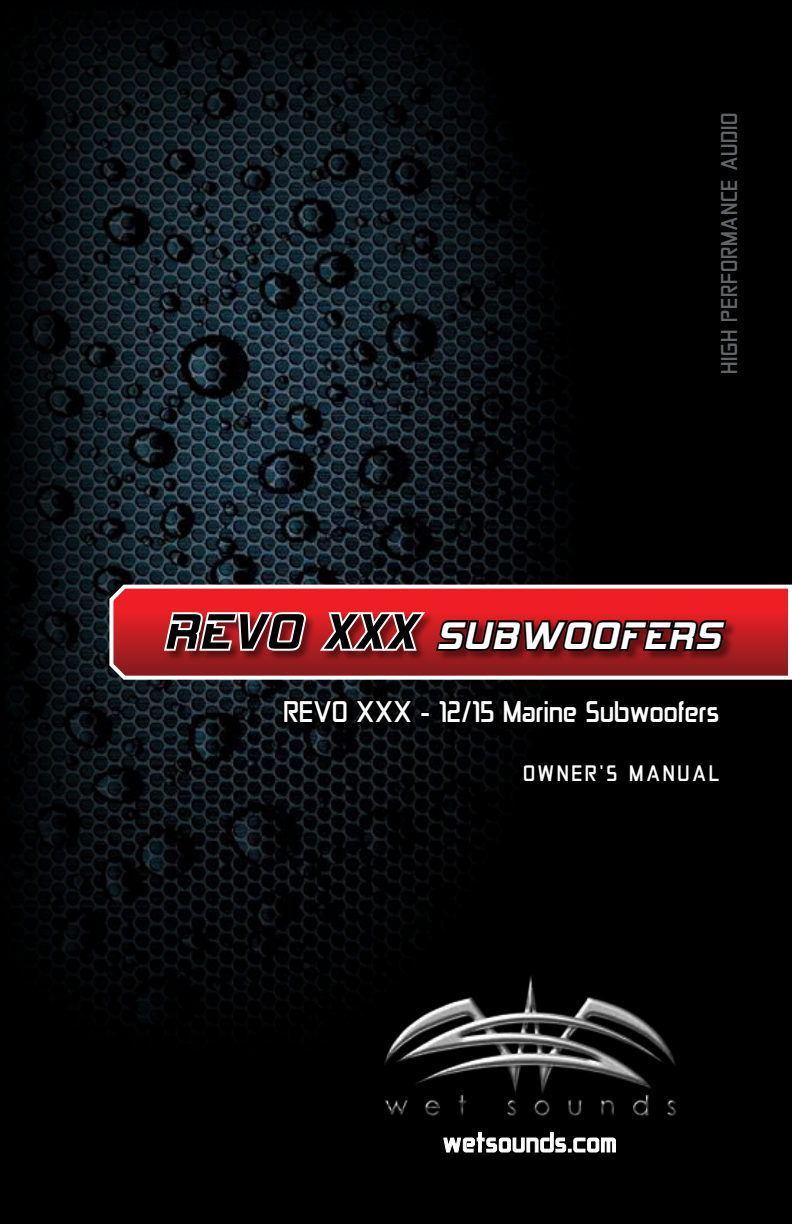
<style>
.page{position:relative;width:792px;height:1224px;background:#000}
.page>*{position:absolute;margin:0;border:0;box-sizing:border-box;transform-origin:0 0}
.t1{font:46px "Hemi Head 426";letter-spacing:.03em;color:#fff}
.t2{font:32px "Conviction";letter-spacing:.02em;color:#fff}
.t3{font:30px "Conviction";letter-spacing:.04em;color:#fff}
.t4{font:24.6px "Conviction";letter-spacing:.06em;color:#636466}
.t5{font:24px "Conviction";letter-spacing:.14em;color:#fff}
.s1{font-size:60px;color:#000}
</style>
<div class="page">
<img style="left:12px;top:18px;width:551px;height:1004px">
<div style="left:284px;top:702px;width:444px;height:90px;background:#000;opacity:.9"></div>
<svg style="left:281px;top:696px;width:137px;height:30px"></svg>
<svg style="left:436px;top:685px;width:287px;height:154px"></svg>
<svg style="left:443px;top:1132px;width:173px;height:21px"></svg>
<svg style="left:107px;top:583px;width:685px;height:99px;background:#c04044"></svg>
<img style="left:372px;top:955px;width:304px;height:161px">
<div style="left:165px;top:613px;width:572px;height:49px;background:#000;opacity:.45"></div>
<svg style="left:162px;top:609px;width:146px;height:49px;background:#c27679"></svg>
<svg style="left:316px;top:610px;width:413px;height:49px"></svg>
<p class="t4" style="left:717px;top:373px;width:262px;rotate:-90deg">HIGH PERFORMANCE AUDIO</p>
<h1 class="t1" style="left:164px;top:616px;width:558px"><span class="s1">REVO XXX</span> SUBWOOFERS</h1>
<p class="t2" style="left:285px;top:696px;width:437px">REVO XXX - 12/15 Marine Subwoofers</p>
<p class="t5" style="left:524px;top:761px;width:197px">OWNER'S MANUAL</p>
<p class="t3" style="left:444px;top:1127px;width:175px">wetsounds.com</p>
</div>
